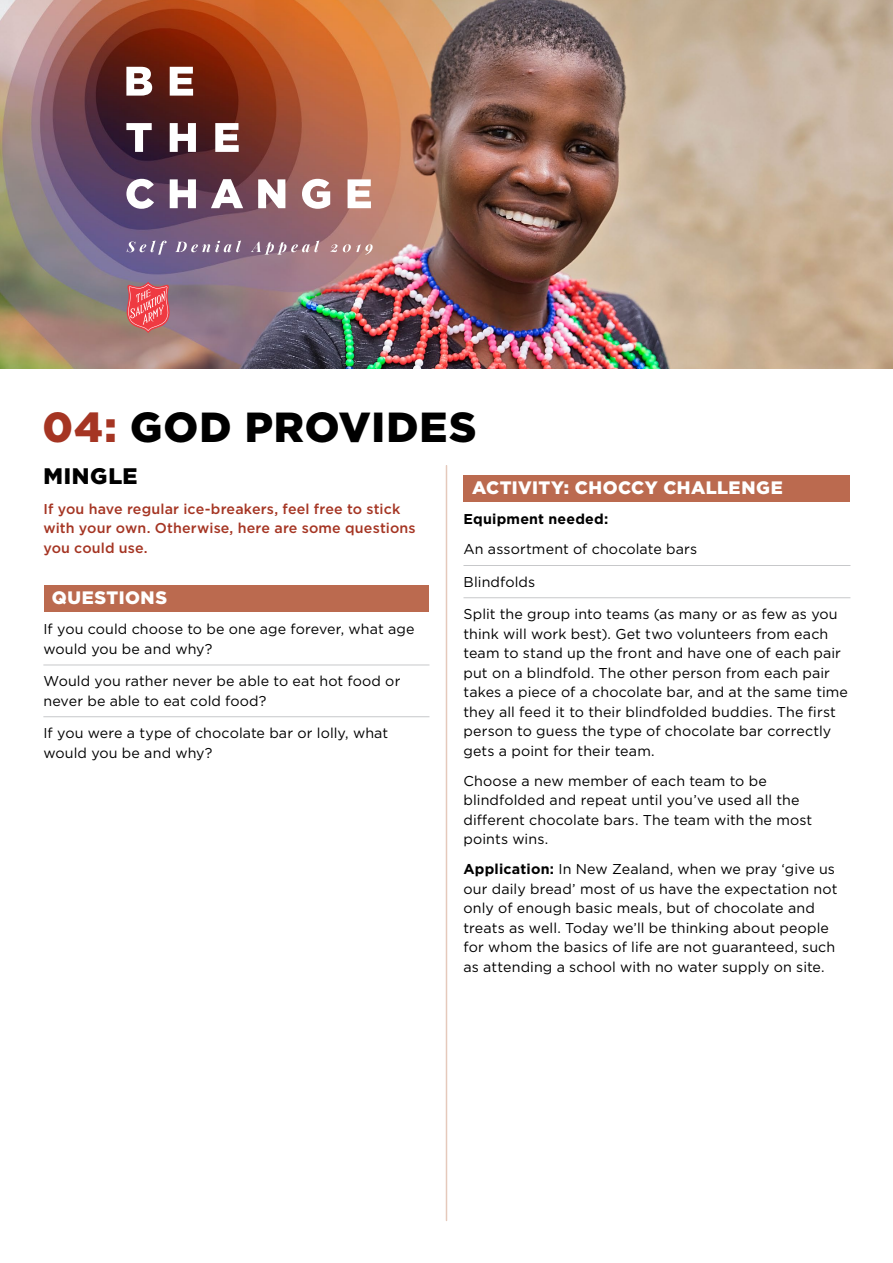
<style>
.page{position:relative;width:893px;height:1263px;background:#fff}
.page>*{position:absolute;margin:0;border:0;box-sizing:border-box;transform-origin:0 0}
.t1{font:900 42px "Gotham";letter-spacing:.025em;color:#000}
.Heading_1{font:900 22.5px "Gotham";letter-spacing:.035em;color:#000}
.Subheading{font:900 18px "Gotham";letter-spacing:.025em;color:#fff}
.Body_Text{font:14.25px/19.5px "Gotham";letter-spacing:.01em;color:#000}
.Question___Instructi{font:14.25px/19.5px "Gotham";letter-spacing:.01em;color:#000}
.Leaders_Notes_w_spac{font:500 14.25px/19.5px "Gotham";letter-spacing:.01em;color:#a53523}
.Body_Text-2{font:700 14.25px "Gotham";letter-spacing:.015em;color:#000}
.s1{color:#a53523}
.s2{font-weight:700}
</style>
<div class="page">
<img style="left:0;top:0;width:893px;height:368px">
<svg style="left:126px;top:179px;width:245px;height:30px"></svg>
<svg style="left:126px;top:123px;width:113px;height:29px"></svg>
<svg style="left:126px;top:67px;width:67px;height:29px"></svg>
<svg style="left:126px;top:240px;width:247px;height:15px;background:#9a7f94"></svg>
<svg style="left:126px;top:282px;width:44px;height:51px;background:#d96369"></svg>
<hr style="left:446px;top:466px;width:1px;height:754px;background:#e5c9bb">
<div style="left:44px;top:585px;width:385px;height:27px;background:#bb6a4f"></div>
<hr style="left:43px;top:665px;width:386px;height:1px;background:#c7c8ca">
<hr style="left:43px;top:716px;width:386px;height:1px;background:#c7c8ca">
<div style="left:463px;top:475px;width:387px;height:27px;background:#bb6a4f"></div>
<hr style="left:463px;top:565px;width:387px;height:1px;background:#c7c8ca">
<hr style="left:463px;top:597px;width:387px;height:1px;background:#c7c8ca">
<p class="t1" style="left:43px;top:403px;width:435px"><span class="s1">04:</span> GOD PROVIDES</p>
<p class="Subheading" style="left:472px;top:477px;width:312px">ACTIVITY: CHOCCY CHALLENGE</p>
<p class="Body_Text-2" style="left:463px;top:511px;width:146px">Equipment needed:</p>
<p class="Question___Instructi" style="left:463px;top:539px;width:235px">An assortment of chocolate bars</p>
<p class="Question___Instructi" style="left:463px;top:572px;width:73px">Blindfolds</p>
<p class="Body_Text" style="left:463px;top:604px;width:386px">Split the group into teams (as many or as few as you think will work best). Get two volunteers from each team to stand up the front and have one of each pair put on a blindfold. The other person from each pair takes a piece of a chocolate bar, and at the same time they all feed it to their blindfolded buddies. The first person to guess the type of chocolate bar correctly gets a point for their team.</p>
<p class="Body_Text" style="left:463px;top:770px;width:350px">Choose a new member of each team to be blindfolded and repeat until you’ve used all the different chocolate bars. The team with the most points wins.</p>
<p class="Body_Text" style="left:463px;top:859px;width:376px"><span class="s2">Application:</span> In New Zealand, when we pray ‘give us our daily bread’ most of us have the expectation not only of enough basic meals, but of chocolate and treats as well. Today we’ll be thinking about people for whom the basics of life are not guaranteed, such as attending a school with no water supply on site.</p>
<p class="Heading_1" style="left:43px;top:463px;width:96px">MINGLE</p>
<p class="Leaders_Notes_w_spac" style="left:43px;top:499px;width:374px">If you have regular ice-breakers, feel free to stick with your own. Otherwise, here are some questions you could use.</p>
<p class="Subheading" style="left:52px;top:587px;width:117px">QUESTIONS</p>
<p class="Question___Instructi" style="left:43px;top:619px;width:373px">If you could choose to be one age forever, what age would you be and why?</p>
<p class="Question___Instructi" style="left:43px;top:671px;width:359px">Would you rather never be able to eat hot food or never be able to eat cold food?</p>
<p class="Question___Instructi" style="left:43px;top:723px;width:346px">If you were a type of chocolate bar or lolly, what would you be and why?</p>
</div>
